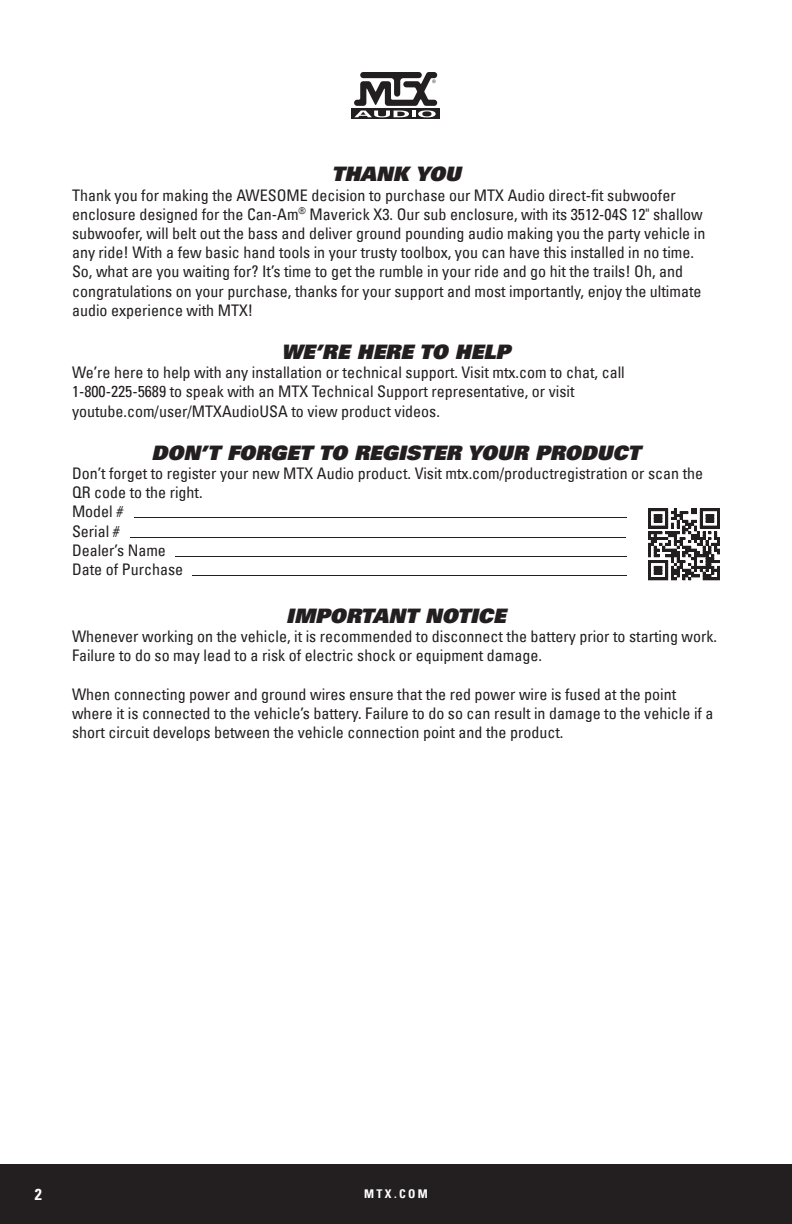
<style>
.page{position:relative;width:792px;height:1224px;background:#fff}
.page>*{position:absolute;margin:0;border:0;box-sizing:border-box;transform-origin:0 0}
.t1{font:italic 900 20px "Univers LT";color:#231f20}
.t2{font:condensed 16px/19.2px "Univers LT";color:#231f20}
.t3{font:700 condensed 16px "Univers LT";color:#fff}
.t4{font:700 condensed 12px "Univers LT";letter-spacing:.2em;color:#fff}
</style>
<div class="page">
<div style="left:0;top:1165px;width:792px;height:59px;background:#231f20"></div>
<svg style="left:352px;top:108px;width:88px;height:11px"></svg>
<svg style="left:354px;top:72px;width:83px;height:45px"></svg>
<svg style="left:648px;top:508px;width:72px;height:72px"></svg>
<hr style="left:134px;top:517px;width:492px;height:1px;background:#231f20">
<hr style="left:130px;top:537px;width:496px;height:1px;background:#231f20">
<hr style="left:175px;top:556px;width:451px;height:1px;background:#231f20">
<hr style="left:192px;top:575px;width:434px;height:1px;background:#231f20">
<p class="t1" style="left:331px;top:161px;width:131px">THANK YOU</p>
<p class="t2" style="left:72px;top:185px;width:635px">Thank you for making the AWESOME decision to purchase our MTX Audio direct-fit subwoofer enclosure designed for the Can-Am<sup>®</sup> Maverick X3. Our sub enclosure, with its 3512-04S 12" shallow subwoofer, will belt out the bass and deliver ground pounding audio making you the party vehicle in any ride! With a few basic hand tools in your trusty toolbox, you can have this installed in no time.<br>So, what are you waiting for? It’s time to get the rumble in your ride and go hit the trails! Oh, and congratulations on your purchase, thanks for your support and most importantly, enjoy the ultimate audio experience with MTX!</p>
<p class="t1" style="left:282px;top:339px;width:230px">WE’RE HERE TO HELP</p>
<p class="t2" style="left:72px;top:363px;width:554px">We’re here to help with any installation or technical support. Visit mtx.com to chat, call<br>1-800-225-5689 to speak with an MTX Technical Support representative, or visit youtube.com/user/MTXAudioUSA to view product videos.</p>
<p class="t1" style="left:152px;top:439px;width:490px">DON’T FORGET TO REGISTER YOUR PRODUCT</p>
<p class="t2" style="left:72px;top:464px;width:633px">Don’t forget to register your new MTX Audio product. Visit mtx.com/productregistration or scan the<br>QR code to the right.<br>Model #<br>Serial #<br>Dealer’s Name<br>Date of Purchase</p>
<p class="t1" style="left:286px;top:603px;width:221px">IMPORTANT NOTICE</p>
<p class="t2" style="left:72px;top:627px;width:647px">Whenever working on the vehicle, it is recommended to disconnect the battery prior to starting work.<br>Failure to do so may lead to a risk of electric shock or equipment damage.</p>
<p class="t2" style="left:72px;top:684px;width:643px">When connecting power and ground wires ensure that the red power wire is fused at the point where it is connected to the vehicle’s battery. Failure to do so can result in damage to the vehicle if a short circuit develops between the vehicle connection point and the product.</p>
<p class="t3" style="left:35px;top:1184px;width:9px">2</p>
<p class="t4" style="left:364px;top:1187px;width:65px">MTX.COM</p>
</div>
